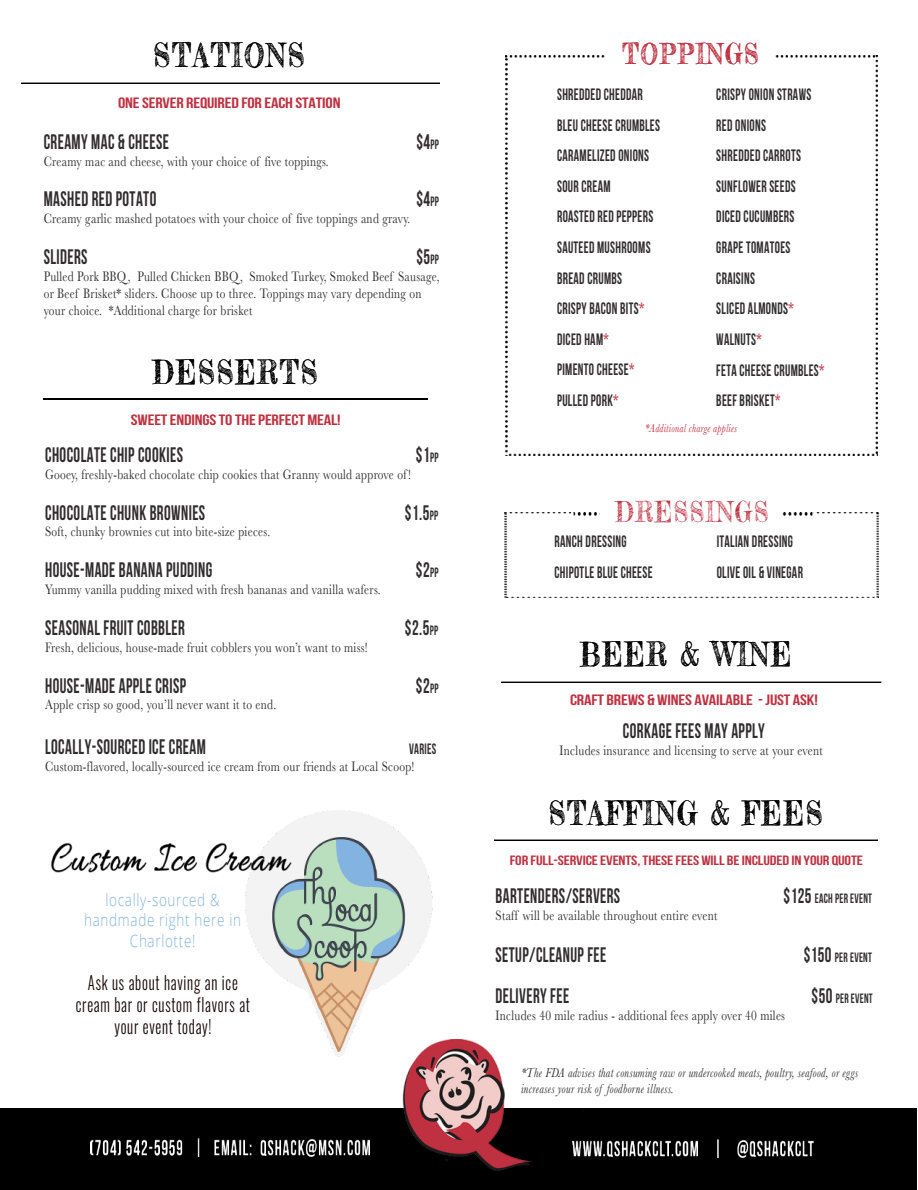
<style>
.page{position:relative;width:918px;height:1190px;background:#fff}
.page>*{position:absolute;margin:0;border:0;box-sizing:border-box;transform-origin:0 0}
.t1{font:33px "Frederickathe Great";letter-spacing:.075em;color:#000;scale:.8 1}
.t2{font:28.5px "Frederickathe Great";letter-spacing:.075em;color:#bf3141;scale:.8 1}
.t3{font:21px "Bebas Neue";letter-spacing:.025em;color:#302d2e;scale:.8 1}
.t4{font:300 18.3px/22px "Oswald";letter-spacing:.05em;color:#160607;text-align:center;scale:.8 1}
.t5{font:300 16.8px/20.2px "Open Sans";letter-spacing:.05em;color:#82b3e1;text-align:center;scale:.8 1}
.t6{font:16.5px/30.6px "Bebas Neue";letter-spacing:.025em;color:#302d2e;scale:.8 1}
.t7{font:15px "Bebas Neue";letter-spacing:-.01em;color:#bf3141;scale:1.23 1}
.t8{font:15px "Bebas Neue";letter-spacing:.025em;color:#302d2e;scale:.8 1}
.t9{font:14.25px/17.1px "Baskerville";letter-spacing:.025em;color:#302d2e;scale:.8 1}
.t10{font:italic 13.5px/16.2px "Baskerville";letter-spacing:.025em;color:#302d2e;scale:.8 1}
.t11{font:13.5px "Bebas Neue";letter-spacing:-.01em;color:#bf3141;scale:1.23 1}
.t12{font:13.5px "Bebas Neue";letter-spacing:.025em;color:#302d2e;scale:.8 1}
.t13{font:italic 12px "Baskerville";letter-spacing:.025em;color:#bf3141;scale:.8 1}
.s1{font-size:13.5px}
.s2{color:#bf3141}
.s3{font-size:21px}
</style>
<div class="page">
<div style="left:0;top:1108px;width:916px;height:81px;background:#000"></div>
<hr style="left:21px;top:82px;width:418px;height:2px;background:#000">
<img style="left:504px;top:512px;width:374px;height:85px">
<img style="left:573px;top:512px;width:239px;height:3px">
<img style="left:505px;top:55px;width:372px;height:401px">
<hr style="left:501px;top:681px;width:380px;height:2px;background:#000">
<hr style="left:43px;top:398px;width:384px;height:2px;background:#000">
<img style="left:91px;top:1138px;width:279px;height:18px">
<img style="left:583px;top:1139px;width:229px;height:18px">
<img style="left:401px;top:1039px;width:182px;height:131px">
<img style="left:245px;top:810px;width:187px;height:246px">
<img style="left:51px;top:842px;width:240px;height:30px">
<hr style="left:494px;top:839px;width:383px;height:1px;background:#000">
<h1 class="t1" style="left:153px;top:34px;width:190px">STATIONS</h1>
<p class="t7" style="left:118px;top:95px;width:182px">ONE SERVER REQUIRED FOR EACH STATION</p>
<h3 class="t3" style="left:44px;top:130px;width:158px">CREAMY MAC &amp; CHEESE</h3>
<h3 class="t3" style="left:416px;top:130px;width:30px">$4<span class="s1">PP</span></h3>
<p class="t9" style="left:44px;top:153px;width:358px">Creamy mac and cheese, with your choice of five toppings.</p>
<h3 class="t3" style="left:44px;top:187px;width:142px">MASHED RED POTATO</h3>
<h3 class="t3" style="left:416px;top:187px;width:30px">$4<span class="s1">PP</span></h3>
<p class="t9" style="left:44px;top:210px;width:460px">Creamy garlic mashed potatoes with your choice of five toppings and gravy.</p>
<h3 class="t3" style="left:44px;top:245px;width:56px">SLIDERS</h3>
<h3 class="t3" style="left:416px;top:245px;width:30px">$5<span class="s1">PP</span></h3>
<p class="t9" style="left:44px;top:268px;width:496px">Pulled Pork BBQ , Pulled Chicken BBQ , Smoked Turkey, Smoked Beef Sausage, or Beef Brisket* sliders. Choose up to three. Toppings may vary depending on your choice. *Additional charge for brisket</p>
<h1 class="t1" style="left:153px;top:351px;width:207px">DESSERTS</h1>
<p class="t7" style="left:131px;top:411px;width:172px">SWEET ENDINGS TO THE PERFECT MEAL!</p>
<h3 class="t3" style="left:45px;top:443px;width:174px">CHOCOLATE CHIP COOKIES</h3>
<h3 class="t3" style="left:416px;top:443px;width:30px">$1<span class="s1">PP</span></h3>
<p class="t9" style="left:45px;top:466px;width:458px">Gooey, freshly-baked chocolate chip cookies that Granny would approve of !</p>
<h3 class="t3" style="left:45px;top:501px;width:202px">CHOCOLATE CHUNK BROWNIES</h3>
<h3 class="t3" style="left:405px;top:501px;width:43px">$1.5<span class="s1">PP</span></h3>
<p class="t9" style="left:45px;top:523px;width:283px">Soft, chunky brownies cut into bite-size pieces.</p>
<h3 class="t3" style="left:45px;top:558px;width:210px">HOUSE-MADE BANANA PUDDING</h3>
<h3 class="t3" style="left:416px;top:558px;width:30px">$2<span class="s1">PP</span></h3>
<p class="t9" style="left:45px;top:581px;width:421px">Yummy vanilla pudding mixed with fresh bananas and vanilla wafers.</p>
<h3 class="t3" style="left:45px;top:616px;width:176px">SEASONAL FRUIT COBBLER</h3>
<h3 class="t3" style="left:405px;top:616px;width:43px">$2.5<span class="s1">PP</span></h3>
<p class="t9" style="left:45px;top:638px;width:405px">Fresh, delicious, house-made fruit cobblers you won’t want to miss!</p>
<h3 class="t3" style="left:45px;top:673px;width:178px">HOUSE-MADE APPLE CRISP</h3>
<h3 class="t3" style="left:416px;top:673px;width:30px">$2<span class="s1">PP</span></h3>
<p class="t9" style="left:45px;top:696px;width:290px">Apple crisp so good, you’ll never want it to end.</p>
<h3 class="t3" style="left:45px;top:735px;width:202px">LOCALLY-SOURCED ICE CREAM</h3>
<p class="t8" style="left:409px;top:740px;width:36px">VARIES</p>
<p class="t9" style="left:45px;top:757px;width:463px">Custom-flavored, locally-sourced ice cream from our friends at Local Scoop!</p>
<p class="t5" style="left:84px;top:889px;width:197px">locally-sourced &amp; handmade right here in<br>Charlotte!</p>
<p class="t4" style="left:76px;top:971px;width:219px">Ask us about having an ice cream bar or custom flavors at your event today!</p>
<h2 class="t2" style="left:622px;top:36px;width:172px">TOPPINGS</h2>
<p class="t6" style="left:557px;top:79px;width:130px">SHREDDED CHEDDAR<br>BLEU CHEESE CRUMBLES<br>CARAMELIZED ONIONS<br>SOUR CREAM<br>ROASTED RED PEPPERS<br>SAUTEED MUSHROOMS<br>BREAD CRUMBS<br>CRISPY BACON BITS<span class="s2">*<br></span>DICED HAM<span class="s2">*<br></span>PIMENTO CHEESE<span class="s2">*<br></span>PULLED PORK<span class="s2">*</span></p>
<p class="t6" style="left:716px;top:79px;width:137px">CRISPY ONION STRAWS<br>RED ONIONS<br>SHREDDED CARROTS<br>SUNFLOWER SEEDS<br>DICED CUCUMBERS<br>GRAPE TOMATOES<br>CRAISINS<br>SLICED ALMONDS<span class="s2">*<br></span>WALNUTS<span class="s2">*<br></span>FETA CHEESE CRUMBLES<span class="s2">*<br></span>BEEF BRISKET<span class="s2">*</span></p>
<p class="t13" style="left:645px;top:420px;width:117px">*Additional charge applies</p>
<h2 class="t2" style="left:615px;top:494px;width:193px">DRESSINGS</h2>
<p class="t6" style="left:554px;top:526px;width:124px">RANCH DRESSING<br>CHIPOTLE BLUE CHEESE</p>
<p class="t6" style="left:716px;top:526px;width:109px">ITALIAN DRESSING<br>OLIVE OIL &amp; VINEGAR</p>
<h1 class="t1" style="left:579px;top:633px;width:265px">BEER &amp; WINE</h1>
<p class="t7" style="left:570px;top:692px;width:203px">CRAFT BREWS &amp; WINES AVAILABLE - JUST ASK!</p>
<h3 class="t3" style="left:622px;top:719px;width:179px">CORKAGE FEES MAY APPLY</h3>
<p class="t9" style="left:559px;top:742px;width:330px">Includes insurance and licensing to serve at your event</p>
<h1 class="t1" style="left:548px;top:792px;width:344px">STAFFING &amp; FEES</h1>
<p class="t11" style="left:509px;top:853px;width:288px">FOR FULL-SERVICE EVENTS, THESE FEES WILL BE INCLUDED IN YOUR QUOTE</p>
<h3 class="t3" style="left:495px;top:884px;width:157px">BARTENDERS/SERVERS</h3>
<p class="t12" style="left:783px;top:891px;width:112px"><span class="s3">$125</span> EACH PER EVENT</p>
<p class="t9" style="left:495px;top:907px;width:279px">Staff will be available throughout entire event</p>
<h3 class="t3" style="left:495px;top:942px;width:140px">SETUP/CLEANUP FEE</h3>
<p class="t12" style="left:803px;top:949px;width:87px"><span class="s3">$150</span> PER EVENT</p>
<h3 class="t3" style="left:495px;top:984px;width:94px">DELIVERY FEE</h3>
<p class="t12" style="left:811px;top:991px;width:78px"><span class="s3">$50</span> PER EVENT</p>
<p class="t9" style="left:495px;top:1007px;width:363px">Includes 40 mile radius - additional fees apply over 40 miles</p>
<p class="t10" style="left:521px;top:1064px;width:423px">*The FDA advises that consuming raw or undercooked meats, poultry, seafood, or eggs increases your risk of foodborne illness.</p>
</div>
